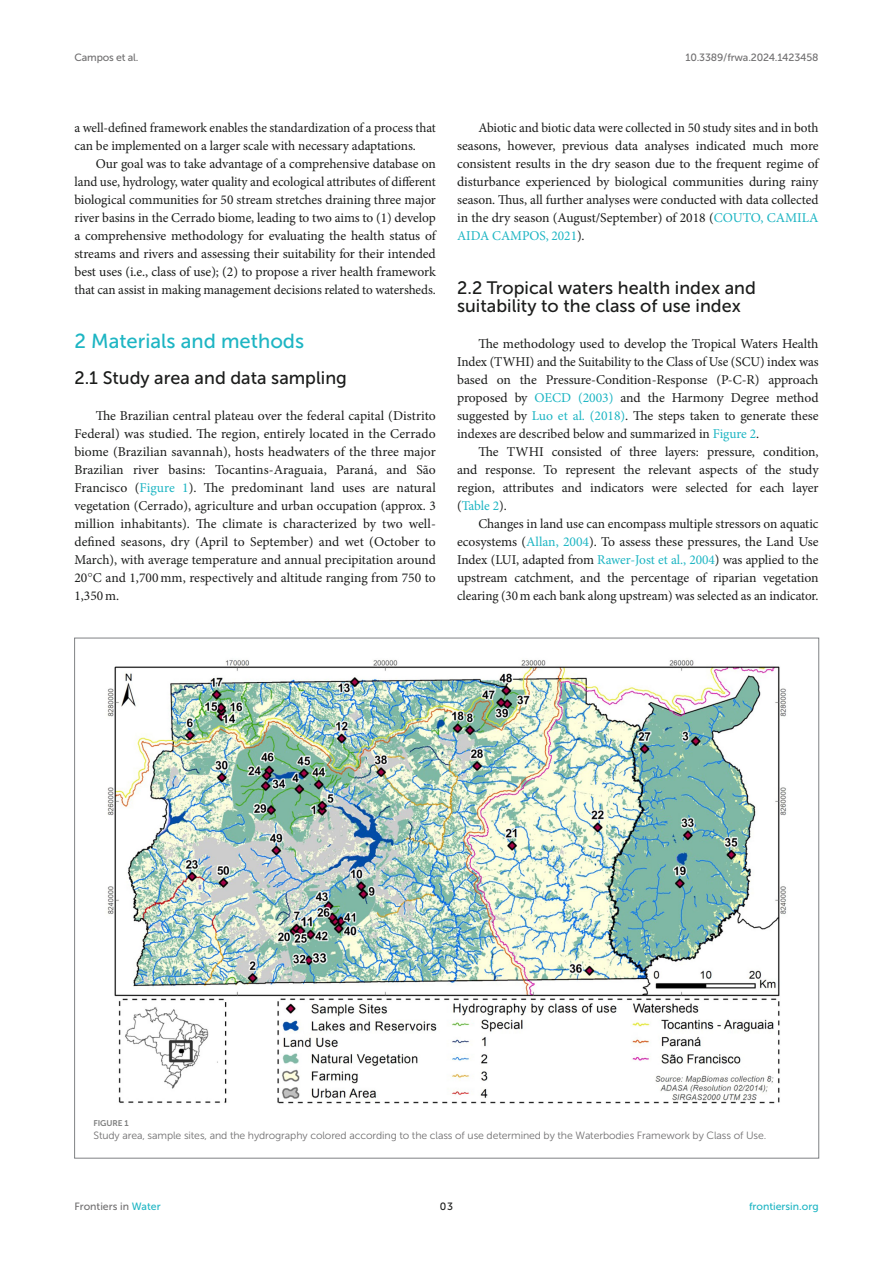
<style>
.page{position:relative;width:893px;height:1263px;background:#fff}
.page>*{position:absolute;margin:0;border:0;box-sizing:border-box;transform-origin:0 0}
.HEAD_1{font:20.25px "Museo Sans 500";color:#1db5c3}
.HEAD_2{font:18px/18px "Museo Sans 500";color:#1b1c1b}
.HEAD_2_after_HEAD_1{font:18px "Museo Sans 500";color:#1b1c1b}
.TEXT{font:13.5px/18px "Minion Pro";letter-spacing:-.005em;color:#1b1c1b;text-align:justify}
.TEXT_FLUSH{font:13.5px/18px "Minion Pro";letter-spacing:-.005em;color:#1b1c1b;text-align:justify}
.FIG_LEG{font:10.5px "Museo Sans 300";letter-spacing:-.01em;color:#706f70}
.t1{font:10.5px "Museo Sans 500";letter-spacing:-.015em;color:#706f70}
.t2{font:10.5px "Museo Sans 500";color:#1db5c3}
.t3{font:10.5px "Museo Sans 500";color:#1b1c1b}
.FIG_HD{font:8.25px "Museo Sans 700";letter-spacing:-.01em;color:#7e7f7f}
.s1{color:#1db5c3}
.s2{font-family:"STIX"}
</style>
<div class="page">
<img style="left:107px;top:659px;width:679px;height:445px">
<p class="t1" style="left:74px;top:51px;width:66px">Campos et al.</p>
<p class="t1" style="left:685px;top:51px;width:135px">10.3389/frwa.2024.1423458</p>
<p class="TEXT" style="left:74px;top:119px;width:363px">a well-defined framework enables the standardization of a process that can be implemented on a larger scale with necessary adaptations.</p>
<p class="TEXT" style="left:74px;top:155px;width:363px;text-indent:21px">Our goal was to take advantage of a comprehensive database on land use, hydrology, water quality and ecological attributes of different biological communities for 50 stream stretches draining three major river basins in the Cerrado biome, leading to two aims to (1) develop a comprehensive methodology for evaluating the health status of streams and rivers and assessing their suitability for their intended best uses (i.e., class of use); (2) to propose a river health framework that can assist in making management decisions related to watersheds.</p>
<p class="HEAD_1" style="left:74px;top:330px;width:231px">2 Materials and methods</p>
<p class="HEAD_2_after_HEAD_1" style="left:74px;top:368px;width:274px">2.1 Study area and data sampling</p>
<p class="TEXT_FLUSH" style="left:74px;top:407px;width:363px;text-indent:21px">The Brazilian central plateau over the federal capital (Distrito Federal) was studied. The region, entirely located in the Cerrado biome (Brazilian savannah), hosts headwaters of the three major Brazilian river basins: Tocantins-Araguaia, Paraná, and São Francisco (<span class="s1">Figure 1</span>). The predominant land uses are natural vegetation (Cerrado), agriculture and urban occupation (approx. 3 million inhabitants). The climate is characterized by two well&shy;defined seasons, dry (April to September) and wet (October to March), with average temperature and annual precipitation around 20<span class="s2">°</span>C and 1,700mm, respectively and altitude ranging from 750 to 1,350m.</p>
<p class="TEXT" style="left:457px;top:119px;width:363px;text-indent:21px">Abiotic and biotic data were collected in 50 study sites and in both seasons, however, previous data analyses indicated much more consistent results in the dry season due to the frequent regime of disturbance experienced by biological communities during rainy season. Thus, all further analyses were conducted with data collected in the dry season (August/September) of 2018 (<span class="s1">COUTO, CAMILA AIDA CAMPOS, 2021</span>).</p>
<p class="HEAD_2" style="left:457px;top:279px;width:300px">2.2 Tropical waters health index and suitability to the class of use index</p>
<p class="TEXT_FLUSH" style="left:457px;top:335px;width:363px;text-indent:21px">The methodology used to develop the Tropical Waters Health Index (TWHI) and the Suitability to the Class of Use (SCU) index was based on the Pressure-Condition-Response (P-C-R) approach proposed by <span class="s1">OECD (2003)</span> and the Harmony Degree method suggested by <span class="s1">Luo et al. (2018)</span>. The steps taken to generate these indexes are described below and summarized in <span class="s1">Figure 2</span>.</p>
<p class="TEXT" style="left:457px;top:443px;width:363px;text-indent:21px">The TWHI consisted of three layers: pressure, condition, and response. To represent the relevant aspects of the study region, attributes and indicators were selected for each layer (<span class="s1">Table 2</span>).</p>
<p class="TEXT" style="left:457px;top:515px;width:363px;text-indent:21px">Changes in land use can encompass multiple stressors on aquatic ecosystems (<span class="s1">Allan, 2004</span>). To assess these pressures, the Land Use Index (LUI, adapted from <span class="s1">Rawer-Jost et al., 2004</span>) was applied to the upstream catchment, and the percentage of riparian vegetation clearing (30m each bank along upstream) was selected as an indicator.</p>
<p class="FIG_HD" style="left:94px;top:1118px;width:37px">FIGURE 1</p>
<p class="FIG_LEG" style="left:94px;top:1130px;width:674px">Study area, sample sites, and the hydrography colored according to the class of use determined by the Waterbodies Framework by Class of Use.</p>
<p class="t1" style="left:74px;top:1200px;width:88px">Frontiers in <span class="s1">Water</span></p>
<p class="t3" style="left:440px;top:1200px;width:15px">03</p>
<p class="t2" style="left:749px;top:1200px;width:71px">frontiersin.org</p>
</div>
